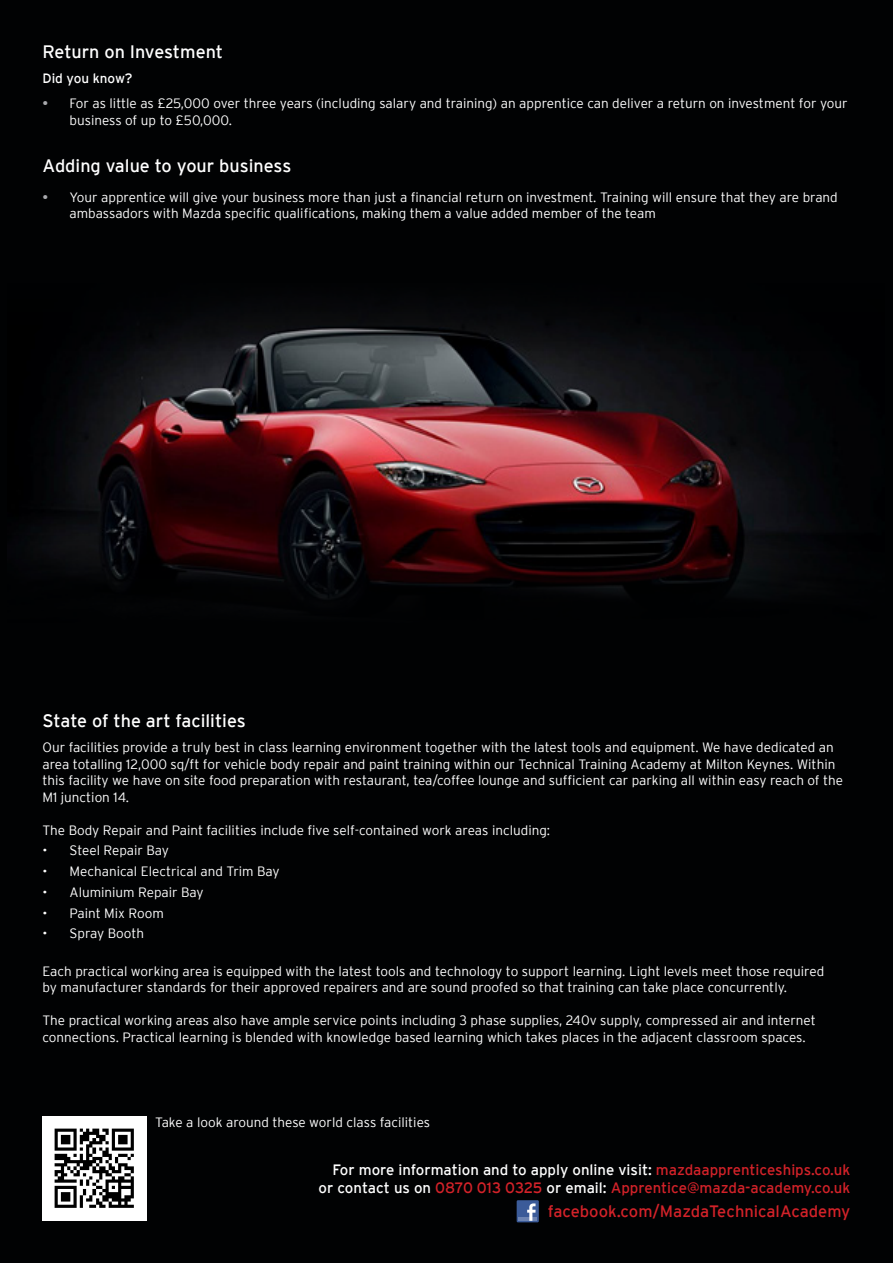
<style>
.page{position:relative;width:893px;height:1263px;background:#fff}
.page>*{position:absolute;margin:0;border:0;box-sizing:border-box;transform-origin:0 0}
.t1{font:18px "Interstate";color:#fff}
.t2{font:16.5px "Interstate";color:#d32229}
.t3{font:15px "Interstate";color:#fff}
.t4{font:15px "Interstate";color:#d32229}
.t5{font:300 13.5px/16.5px "Interstate";color:#fff}
.t6{font:13.5px "Interstate";color:#fff}
.s1{font-weight:400;color:#a8a9ad}
.s2{color:#d32229}
.s3{color:#fff}
</style>
<div class="page">
<div style="left:0;top:617px;width:893px;height:646px;background:#010203"></div>
<div style="left:0;top:0;width:893px;height:617px;background:#010203"></div>
<div style="left:517px;top:1200px;width:22px;height:22px;background:#3b5b99"></div>
<hr style="left:518px;top:1217px;width:19px;height:4px;background:#6d84b3">
<svg style="left:527px;top:1203px;width:9px;height:18px"></svg>
<img style="left:43px;top:1116px;width:104px;height:104px">
<img style="left:46px;top:351px;width:765px;height:183px">
<svg style="left:41px;top:534px;width:751px;height:65px"></svg>
<p class="t1" style="left:43px;top:42px;width:182px">Return on Investment</p>
<p class="t6" style="left:43px;top:71px;width:92px">Did you know?</p>
<p class="t5" style="left:70px;top:95px;width:780px;text-indent:-27px"><span class="s1">•</span> For as little as £25,000 over three years (including salary and training) an apprentice can deliver a return on investment for your business of up to £50,000.</p>
<p class="t1" style="left:43px;top:156px;width:250px">Adding value to your business</p>
<p class="t5" style="left:70px;top:188px;width:770px;text-indent:-27px"><span class="s1">•</span> Your apprentice will give your business more than just a financial return on investment. Training will ensure that they are brand ambassadors with Mazda specific qualifications, making them a value added member of the team</p>
<p class="t1" style="left:43px;top:711px;width:205px">State of the art facilities</p>
<p class="t5" style="left:43px;top:739px;width:802px">Our facilities provide a truly best in class learning environment together with the latest tools and equipment. We have dedicated an area totalling 12,000 sq/ft for vehicle body repair and paint training within our Technical Training Academy at Milton Keynes. Within this facility we have on site food preparation with restaurant, tea/coffee lounge and sufficient car parking all within easy reach of the M1 junction 14.</p>
<p class="t5" style="left:43px;top:821px;width:509px">The Body Repair and Paint facilities include five self-contained work areas including:</p>
<p class="t5" style="left:43px;top:842px;width:128px">• Steel Repair Bay</p>
<p class="t5" style="left:43px;top:863px;width:239px">• Mechanical Electrical and Trim Bay</p>
<p class="t5" style="left:43px;top:884px;width:163px">• Aluminium Repair Bay</p>
<p class="t5" style="left:43px;top:904px;width:123px">• Paint Mix Room</p>
<p class="t5" style="left:43px;top:925px;width:103px">• Spray Booth</p>
<p class="t5" style="left:43px;top:962px;width:783px">Each practical working area is equipped with the latest tools and technology to support learning. Light levels meet those required</p>
<p class="t5" style="left:43px;top:979px;width:746px">by manufacturer standards for their approved repairers and are sound proofed so that training can take place concurrently.</p>
<p class="t5" style="left:43px;top:1012px;width:775px">The practical working areas also have ample service points including 3 phase supplies, 240v supply, compressed air and internet connections. Practical learning is blended with knowledge based learning which takes places in the adjacent classroom spaces.</p>
<p class="t5" style="left:155px;top:1114px;width:276px">Take a look around these world class facilities</p>
<p class="t3" style="left:333px;top:1161px;width:519px">For more information and to apply online visit: <span class="s2">mazdaapprenticeships.co.uk</span></p>
<p class="t4" style="left:319px;top:1179px;width:533px"><span class="s3">or contact us on</span> 0870 013 0325 <span class="s3">or email:</span> Apprentice@mazda-academy.co.uk</p>
<p class="t2" style="left:548px;top:1202px;width:304px">facebook.com/MazdaTechnicalAcademy</p>
</div>
